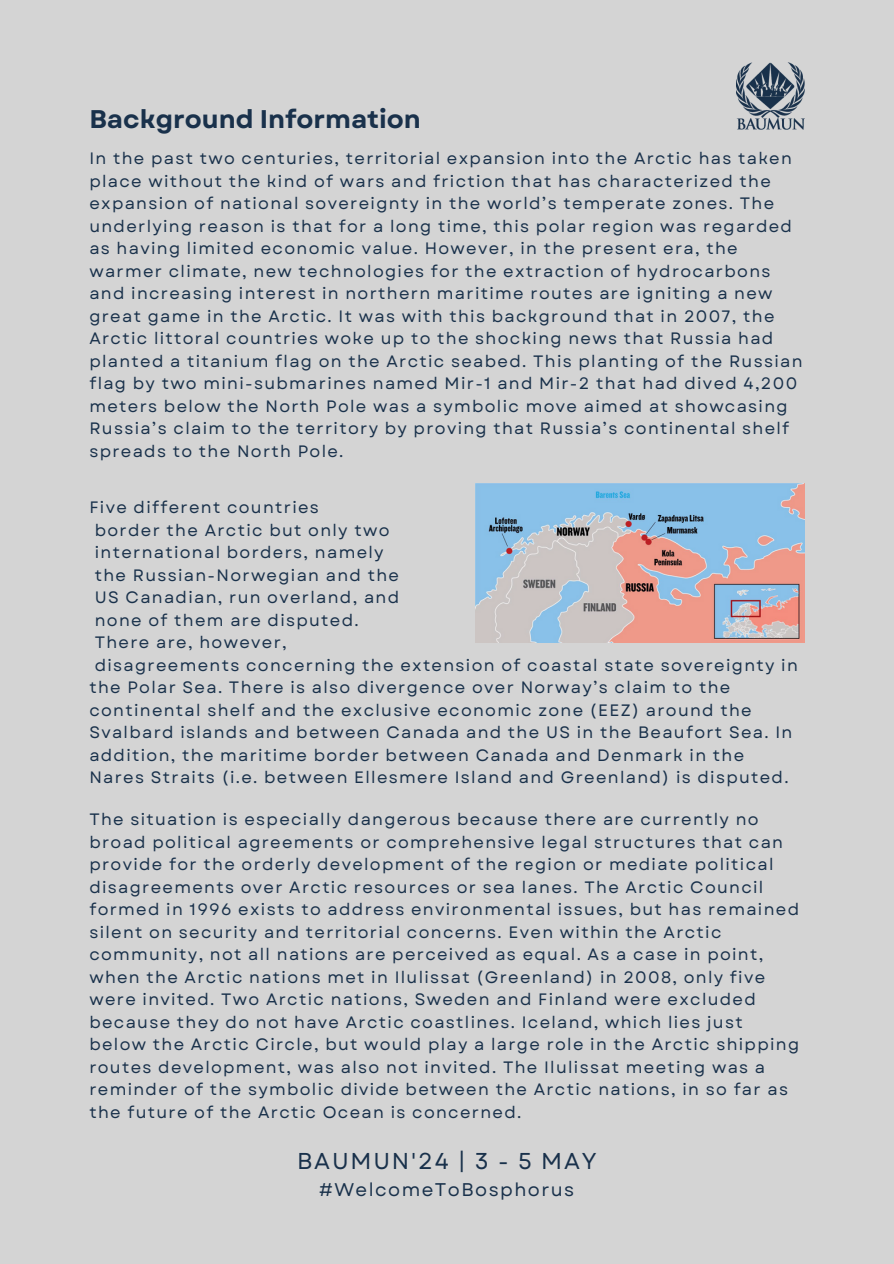
<style>
.page{position:relative;width:894px;height:1264px;background:#fff}
.page>*{position:absolute;margin:0;border:0;box-sizing:border-box;transform-origin:0 0}
.t1{font:700 25.5px "Garet";color:#19314b}
.t2{font:22.95px "Garet";letter-spacing:.08em;color:#19314b}
.t3{font:18.3px "Garet";letter-spacing:.08em;color:#19314b}
.t4{font:16.5px/22.5px "Garet";letter-spacing:.08em;color:#19314b}
</style>
<div class="page">
<div style="left:0;top:0;width:893px;height:1263px;background:#d4d4d4"></div>
<img style="left:736px;top:62px;width:68px;height:68px">
<img style="left:476px;top:483px;width:328px;height:159px">
<p class="t1" style="left:89px;top:100px;width:333px">Background Information</p>
<p class="t4" style="left:89px;top:147px;width:714px">In the past two centuries, territorial expansion into the Arctic has taken place without the kind of wars and friction that has characterized the expansion of national sovereignty in the world’s temperate zones. The underlying reason is that for a long time, this polar region was regarded as having limited economic value. However, in the present era, the warmer climate, new technologies for the extraction of hydrocarbons and increasing interest in northern maritime routes are igniting a new great game in the Arctic. It was with this background that in 2007, the Arctic littoral countries woke up to the shocking news that Russia had planted a titanium flag on the Arctic seabed. This planting of the Russian flag by two mini-submarines named Mir-1 and Mir-2 that had dived 4,200 meters below the North Pole was a symbolic move aimed at showcasing Russia’s claim to the territory by proving that Russia’s continental shelf spreads to the North Pole.</p>
<h2 class="t4" style="left:89px;top:496px;width:231px">Five different countries</h2>
<p class="t4" style="left:95px;top:519px;width:296px">border the Arctic but only two</p>
<p class="t4" style="left:95px;top:541px;width:290px">international borders, namely</p>
<p class="t4" style="left:95px;top:564px;width:305px">the Russian-Norwegian and the</p>
<p class="t4" style="left:95px;top:586px;width:306px">US Canadian, run overland, and</p>
<p class="t4" style="left:95px;top:609px;width:265px">none of them are disputed.</p>
<p class="t4" style="left:95px;top:631px;width:193px">There are, however,</p>
<p class="t4" style="left:89px;top:654px;width:709px;text-indent:5px">disagreements concerning the extension of coastal state sovereignty in the Polar Sea. There is also divergence over Norway’s claim to the continental shelf and the exclusive economic zone (EEZ) around the Svalbard islands and between Canada and the US in the Beaufort Sea. In addition, the maritime border between Canada and Denmark in the Nares Straits (i.e. between Ellesmere Island and Greenland) is disputed.</p>
<p class="t4" style="left:89px;top:808px;width:711px">The situation is especially dangerous because there are currently no broad political agreements or comprehensive legal structures that can provide for the orderly development of the region or mediate political disagreements over Arctic resources or sea lanes. The Arctic Council formed in 1996 exists to address environmental issues, but has remained silent on security and territorial concerns. Even within the Arctic community, not all nations are perceived as equal. As a case in point, when the Arctic nations met in Ilulissat (Greenland) in 2008, only five were invited. Two Arctic nations, Sweden and Finland were excluded because they do not have Arctic coastlines. Iceland, which lies just below the Arctic Circle, but would play a large role in the Arctic shipping routes development, was also not invited. The Ilulissat meeting was a reminder of the symbolic divide between the Arctic nations, in so far as the future of the Arctic Ocean is concerned.</p>
<p class="t2" style="left:297px;top:1144px;width:301px">BAUMUN'24 | 3 - 5 MAY</p>
<p class="t3" style="left:319px;top:1175px;width:256px">#WelcomeToBosphorus</p>
</div>
